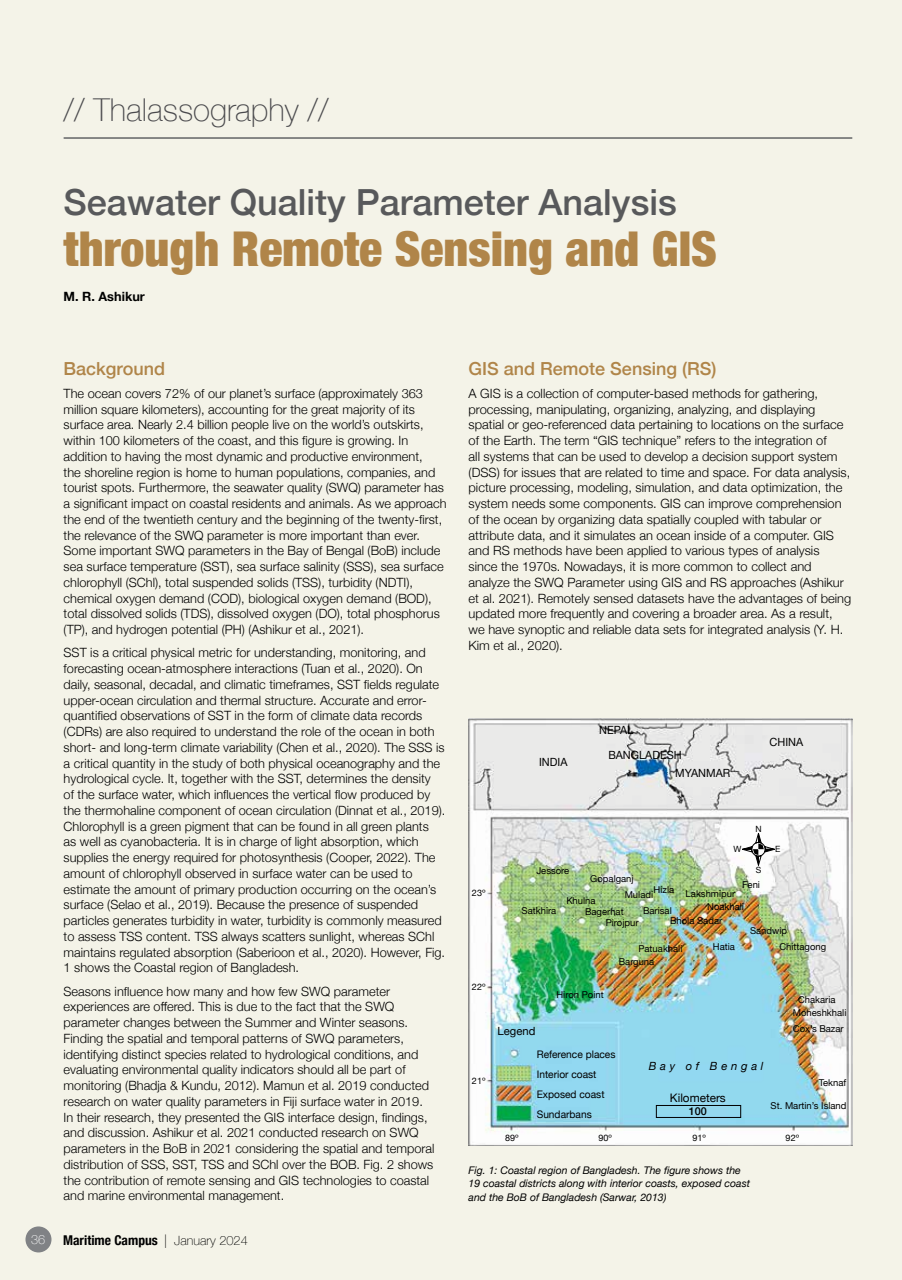
<style>
.page{position:relative;width:902px;height:1280px;background:#f4f3e8}
.page>*{position:absolute;margin:0;border:0;box-sizing:border-box;transform-origin:0 0}
.t1{font:900 condensed 48px "Helvetica Neue";color:#b08549}
.t2{font:500 36px "Helvetica Neue";color:#58595b}
.t3{font:100 31.5px "Helvetica Neue";color:#4a4a4d}
.t4{font:500 18px "Helvetica Neue";color:#b08549}
.t5{font:700 condensed 13.5px "Helvetica Neue";color:#000}
.t6{font:300 12.75px/15.8px "Helvetica Neue";color:#000}
.t7{font:700 12.75px "Helvetica Neue";color:#000}
.t8{font:100 12.75px "Helvetica Neue";color:#fff}
.t9{font:11.7px "Helvetica Neue";color:#000}
.t10{font:11.25px/18.8px "Helvetica Neue";color:#000}
.t11{font:italic 11.25px "Helvetica Neue";letter-spacing:.33em;color:#000}
.t12{font:500 10.8px "Helvetica Neue";color:#000}
.t13{font:italic 10.5px/13.5px "Helvetica Neue";color:#000}
.t14{font:10.35px/19.8px "Helvetica Neue";color:#000}
.t15{font:9.45px/10.6px "Helvetica Neue";color:#000}
.t16{font:9px "Helvetica Neue";color:#000}
.t17{font:8.55px "Helvetica Neue";color:#000}
.s1{font-weight:100;font-stretch:normal}
.s2{font-weight:100;font-stretch:normal;font-size:12.75px}
</style>
<div class="page">
<div style="left:25px;top:1226px;width:26px;height:26px;background:#808285;border-radius:50%"></div>
<hr style="left:64px;top:137px;width:788px;height:2px;background:#636466">
<img style="left:468px;top:718px;width:384px;height:428px">
<div style="left:656px;top:1105px;width:85px;height:13px;border:1px solid #000"></div>
<svg style="left:739px;top:830px;width:39px;height:38px"></svg>
<div style="left:751px;top:842px;width:14px;height:14px;border:1px solid #000;border-radius:50%"></div>
<h3 class="t3" style="left:64px;top:86px;width:266px">// Thalassography //</h3>
<h2 class="t2" style="left:64px;top:174px;width:614px">Seawater Quality Parameter Analysis</h2>
<h1 class="t1" style="left:64px;top:210px;width:655px">through Remote Sensing and GIS</h1>
<p class="t7" style="left:64px;top:286px;width:83px">M. R. Ashikur</p>
<h3 class="t4" style="left:64px;top:354px;width:103px">Background</h3>
<p class="t6" style="left:64px;top:384px;width:384px">The ocean covers 72% of our planet’s surface (approximately 363 million square kilometers), accounting for the great majority of its surface area. Nearly 2.4 billion people live on the world’s outskirts, within 100 kilometers of the coast, and this figure is growing. In addition to having the most dynamic and productive environment,<br>the shoreline region is home to human populations, companies, and tourist spots. Furthermore, the seawater quality (SWQ) parameter has a significant impact on coastal residents and animals. As we approach the end of the twentieth century and the beginning of the twenty-first, the relevance of the SWQ parameter is more important than ever.<br>Some important SWQ parameters in the Bay of Bengal (BoB) include sea surface temperature (SST), sea surface salinity (SSS), sea surface chlorophyll (SChl), total suspended solids (TSS), turbidity (NDTI), chemical oxygen demand (COD), biological oxygen demand (BOD), total dissolved solids (TDS), dissolved oxygen (DO), total phosphorus (TP), and hydrogen potential (PH) (Ashikur et al., 2021).</p>
<p class="t6" style="left:64px;top:644px;width:383px">SST is a critical physical metric for understanding, monitoring, and forecasting ocean-atmosphere interactions (Tuan et al., 2020). On daily, seasonal, decadal, and climatic timeframes, SST fields regulate upper-ocean circulation and thermal structure. Accurate and error&shy;quantified observations of SST in the form of climate data records (CDRs) are also required to understand the role of the ocean in both short- and long-term climate variability (Chen et al., 2020). The SSS is a critical quantity in the study of both physical oceanography and the hydrological cycle. It, together with the SST, determines the density<br>of the surface water, which influences the vertical flow produced by the thermohaline component of ocean circulation (Dinnat et al., 2019).<br>Chlorophyll is a green pigment that can be found in all green plants<br>as well as cyanobacteria. It is in charge of light absorption, which supplies the energy required for photosynthesis (Cooper, 2022). The amount of chlorophyll observed in surface water can be used to estimate the amount of primary production occurring on the ocean’s surface (Selao et al., 2019). Because the presence of suspended particles generates turbidity in water, turbidity is commonly measured to assess TSS content. TSS always scatters sunlight, whereas SChl maintains regulated absorption (Saberioon et al., 2020). However, Fig.<br>1 shows the Coastal region of Bangladesh.</p>
<p class="t6" style="left:64px;top:982px;width:372px">Seasons influence how many and how few SWQ parameter experiences are offered. This is due to the fact that the SWQ parameter changes between the Summer and Winter seasons.<br>Finding the spatial and temporal patterns of SWQ parameters, identifying distinct species related to hydrological conditions, and evaluating environmental quality indicators should all be part of monitoring (Bhadja &amp; Kundu, 2012). Mamun et al. 2019 conducted research on water quality parameters in Fiji surface water in 2019.<br>In their research, they presented the GIS interface design, findings, and discussion. Ashikur et al. 2021 conducted research on SWQ parameters in the BoB in 2021 considering the spatial and temporal distribution of SSS, SST, TSS and SChl over the BOB. Fig. 2 shows the contribution of remote sensing and GIS technologies to coastal and marine environmental management.</p>
<p class="t8" style="left:31px;top:1230px;width:16px">36</p>
<p class="t5" style="left:63px;top:1228px;width:186px">Maritime Campus <span class="s1">|</span> <span class="s2">January 2024</span></p>
<h3 class="t4" style="left:468px;top:354px;width:249px">GIS and Remote Sensing (RS)</h3>
<p class="t6" style="left:468px;top:384px;width:384px">A GIS is a collection of computer-based methods for gathering, processing, manipulating, organizing, analyzing, and displaying spatial or geo-referenced data pertaining to locations on the surface of the Earth. The term “GIS technique” refers to the integration of<br>all systems that can be used to develop a decision support system (DSS) for issues that are related to time and space. For data analysis, picture processing, modeling, simulation, and data optimization, the system needs some components. GIS can improve comprehension of the ocean by organizing data spatially coupled with tabular or attribute data, and it simulates an ocean inside of a computer. GIS and RS methods have been applied to various types of analysis since the 1970s. Nowadays, it is more common to collect and analyze the SWQ Parameter using GIS and RS approaches (Ashikur et al. 2021). Remotely sensed datasets have the advantages of being updated more frequently and covering a broader area. As a result, we have synoptic and reliable data sets for integrated analysis (Y. H.<br>Kim et al., 2020).</p>
<p class="t10" style="left:539px;top:753px;width:30px">INDIA</p>
<p class="t10" style="left:599px;top:721px;width:36px">NEPAL</p>
<p class="t10" style="left:675px;top:746px;width:56px;text-indent:-67px">BANGLADESH<br>MYANMAR</p>
<p class="t10" style="left:769px;top:733px;width:35px">CHINA</p>
<p class="t16" style="left:472px;top:886px;width:15px">23º</p>
<p class="t16" style="left:472px;top:980px;width:15px">22º</p>
<p class="t16" style="left:472px;top:1074px;width:15px">21º</p>
<p class="t17" style="left:755px;top:823px;width:8px">N</p>
<p class="t17" style="left:756px;top:864px;width:7px">S</p>
<p class="t17" style="left:733px;top:843px;width:9px">W</p>
<p class="t17" style="left:775px;top:843px;width:7px">E</p>
<p class="t15" style="left:536px;top:866px;width:35px">Jessore</p>
<p class="t15" style="left:522px;top:905px;width:36px">Satkhira</p>
<p class="t15" style="left:590px;top:873px;width:45px">Gopalganj</p>
<p class="t15" style="left:742px;top:879px;width:19px">Feni</p>
<p class="t15" style="left:707px;top:887px;width:38px;line-height:12.9px;text-indent:-82px">MuladiHizla Lakshmipur<br>Noakhali</p>
<p class="t15" style="left:566px;top:896px;width:31px">Khulna</p>
<p class="t15" style="left:585px;top:907px;width:40px">Bagerhat</p>
<p class="t15" style="left:606px;top:918px;width:34px">Pirojpur</p>
<p class="t15" style="left:670px;top:905px;width:54px;text-indent:-27px">Barisal<br>Bhola Sadar</p>
<p class="t15" style="left:750px;top:926px;width:39px">Sandwip</p>
<p class="t10" style="left:497px;top:1022px;width:39px">Legend</p>
<p class="t15" style="left:556px;top:990px;width:49px">Hiron Point</p>
<p class="t15" style="left:638px;top:944px;width:46px">Patuakhali</p>
<p class="t15" style="left:713px;top:942px;width:24px">Hatia</p>
<p class="t15" style="left:619px;top:956px;width:37px">Barguna</p>
<p class="t15" style="left:779px;top:942px;width:48px">Chittagong</p>
<p class="t15" style="left:793px;top:993px;width:55px;line-height:13.4px;text-indent:5px">Chakaria<br>Moheshkhali</p>
<p class="t15" style="left:793px;top:1024px;width:52px">Cox’s Bazar</p>
<p class="t14" style="left:537px;top:1045px;width:80px">Reference places<br>Interior coast<br>Exposed coast<br>Sundarbans</p>
<p class="t11" style="left:649px;top:1058px;width:116px">Bay of Bengal</p>
<p class="t9" style="left:670px;top:1089px;width:57px">Kilometers</p>
<p class="t12" style="left:689px;top:1103px;width:20px">100</p>
<p class="t15" style="left:819px;top:1077px;width:29px">Teknaf</p>
<p class="t15" style="left:770px;top:1101px;width:77px">St. Martin’s Island</p>
<p class="t16" style="left:505px;top:1131px;width:15px">89º</p>
<p class="t16" style="left:598px;top:1131px;width:15px">90º</p>
<p class="t16" style="left:692px;top:1131px;width:15px">91º</p>
<p class="t16" style="left:785px;top:1131px;width:15px">92º</p>
<p class="t13" style="left:468px;top:1163px;width:283px">Fig. 1: Coastal region of Bangladesh. The figure shows the<br>19 coastal districts along with interior coasts, exposed coast and the BoB of Bangladesh (Sarwar, 2013)</p>
</div>
